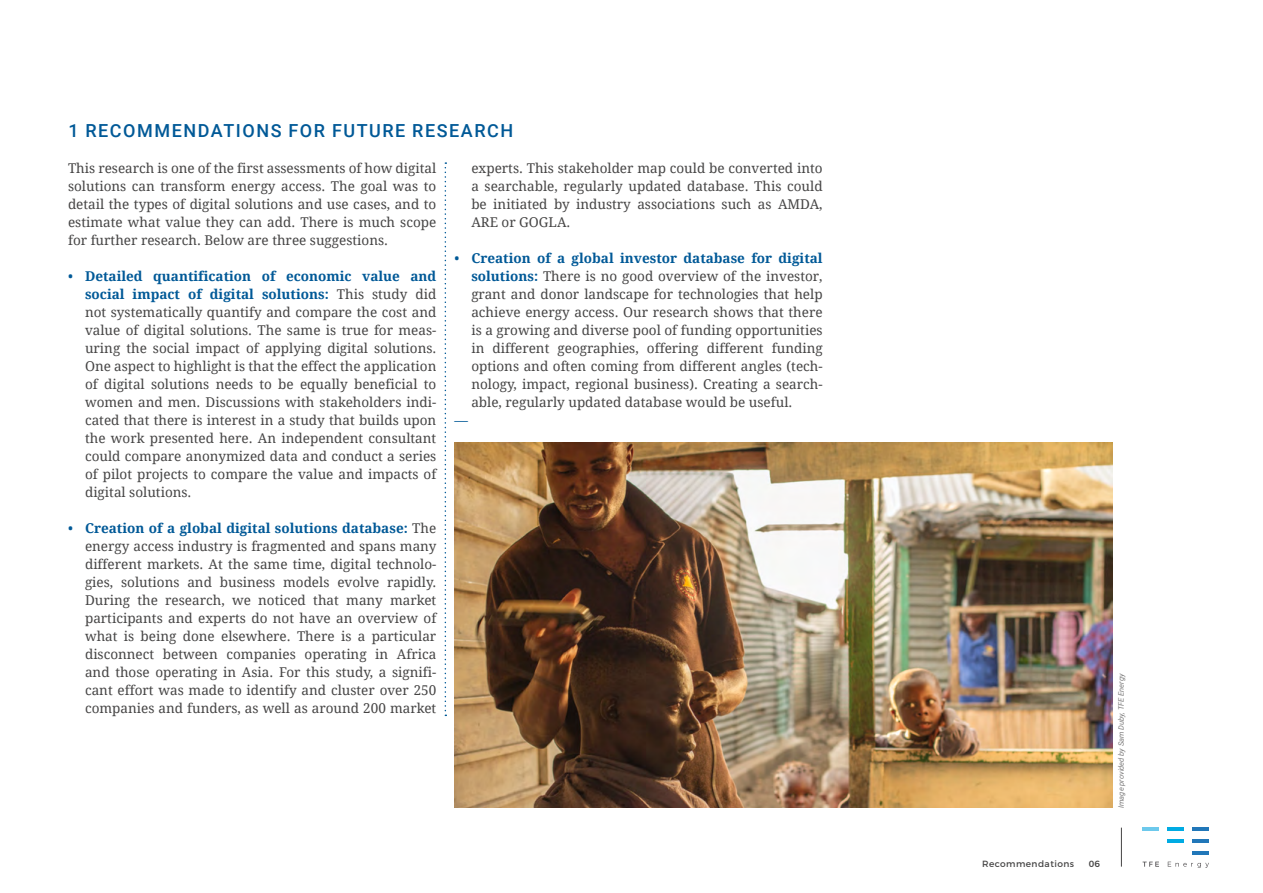
<style>
.page{position:relative;width:1263px;height:893px;background:#fff}
.page>*{position:absolute;margin:0;border:0;box-sizing:border-box;transform-origin:0 0}
.t1{font:500 18px "Roboto";letter-spacing:.085em;color:#005997}
.t2{font:13.5px/18px "Droid Serif";color:#454444;text-align:justify}
.t3{font:13.5px "Droid Serif";color:#005997}
.t4{font:9px "Montserrat";letter-spacing:.05em;color:#454444}
.t5{font:500 9px "Montserrat";color:#454444}
.t6{font:italic 7.5px "Roboto";color:#7c7b7b}
.s1{color:#005997}
.s2{font-weight:700;color:#005997}
</style>
<div class="page">
<hr style="left:1142px;top:828px;width:17px;height:3px;background:#6dc9ec">
<hr style="left:1167px;top:828px;width:17px;height:3px;background:#00abe3">
<hr style="left:1167px;top:839px;width:17px;height:4px;background:#00abe3">
<hr style="left:1192px;top:828px;width:17px;height:3px;background:#2177b9">
<hr style="left:1192px;top:839px;width:17px;height:4px;background:#2177b9">
<hr style="left:1192px;top:851px;width:17px;height:3px;background:#2177b9">
<svg style="left:1142px;top:862px;width:17px;height:5px"></svg>
<svg style="left:1168px;top:862px;width:41px;height:6px"></svg>
<hr style="left:1121px;top:828px;width:1px;height:39px;background:#454444">
<svg style="left:445px;top:162px;width:1px;height:554px"></svg>
<img style="left:454px;top:443px;width:658px;height:365px">
<h1 class="t1" style="left:68px;top:118px;width:446px">1 RECOMMENDATIONS FOR FUTURE RESEARCH</h1>
<p class="t2" style="left:68px;top:159px;width:370px">This research is one of the first assessments of how digital solutions can transform energy access. The goal was to detail the types of digital solutions and use cases, and to estimate what value they can add. There is much scope for further research. Below are three suggestions.</p>
<p class="t2" style="left:85px;top:267px;width:353px;text-indent:-17px"><span class="s1">•</span> <span class="s2">Detailed quantification of economic value and social impact of digital solutions:</span> This study did not systematically quantify and compare the cost and value of digital solutions. The same is true for meas&shy;uring the social impact of applying digital solutions.<br>One aspect to highlight is that the effect the application of digital solutions needs to be equally beneficial to women and men. Discussions with stakeholders indi&shy;cated that there is interest in a study that builds upon the work presented here. An independent consultant could compare anonymized data and conduct a series of pilot projects to compare the value and impacts of digital solutions.</p>
<p class="t2" style="left:85px;top:519px;width:353px;text-indent:-17px"><span class="s1">•</span> <span class="s2">Creation of a global digital solutions database:</span> The energy access industry is fragmented and spans many different markets. At the same time, digital technolo&shy;gies, solutions and business models evolve rapidly.<br>During the research, we noticed that many market participants and experts do not have an overview of what is being done elsewhere. There is a particular disconnect between companies operating in Africa and those operating in Asia. For this study, a signifi&shy;cant effort was made to identify and cluster over 250 companies and funders, as well as around 200 market</p>
<p class="t2" style="left:471px;top:159px;width:353px">experts. This stakeholder map could be converted into a searchable, regularly updated database. This could be initiated by industry associations such as AMDA, ARE or GOGLA.</p>
<p class="t2" style="left:471px;top:249px;width:353px;text-indent:-17px"><span class="s1">•</span> <span class="s2">Creation of a global investor database for digital solutions:</span> There is no good overview of the investor, grant and donor landscape for technologies that help achieve energy access. Our research shows that there is a growing and diverse pool of funding opportunities in different geographies, offering different funding options and often coming from different angles (tech&shy;nology, impact, regional business). Creating a search&shy;able, regularly updated database would be useful.</p>
<p class="t3" style="left:454px;top:412px;width:15px">—</p>
<p class="t6" style="left:1116px;top:808px;width:136px;rotate:-90deg">Image provided by Sam Duby, TFE Energy</p>
<p class="t4" style="left:982px;top:858px;width:94px">Recommendations</p>
<p class="t5" style="left:1089px;top:858px;width:13px">06</p>
</div>
